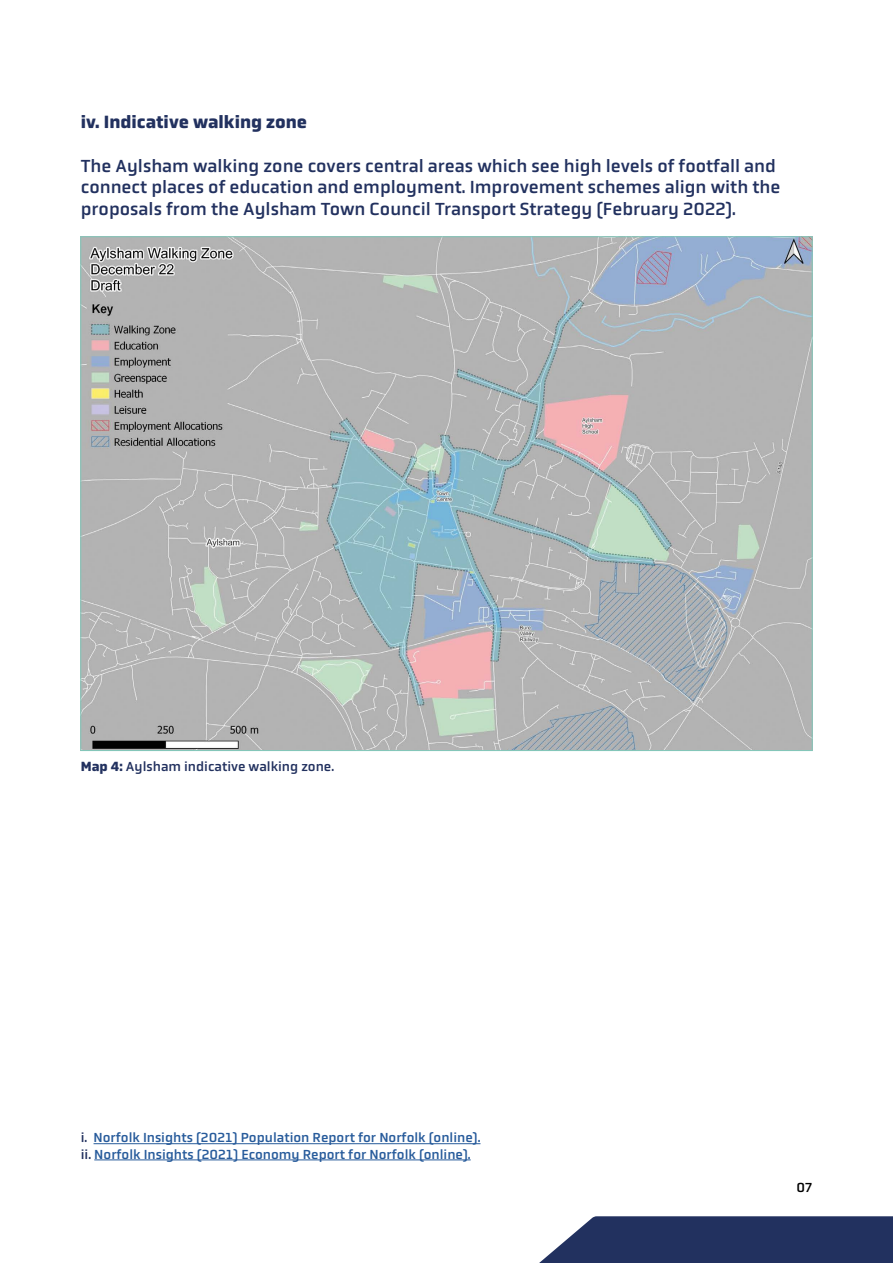
<style>
.page{position:relative;width:893px;height:1263px;background:#fff}
.page>*{position:absolute;margin:0;border:0;box-sizing:border-box;transform-origin:0 0}
.t1{font:18px/21.6px "Obvia";color:#22315f}
.t2{font:700 18px "Obvia";color:#22315f}
.Body_Copy{font:13.5px "Obvia";color:#275b9b}
.Body_Copy-2{font:13.5px "Obvia";color:#22315f}
.t3{font:13.5px "Obvia";color:#000}
.s1{font-weight:700}
.s2{color:#22315f}
</style>
<div class="page">
<svg style="left:539px;top:1216px;width:354px;height:47px;background:#34426c"></svg>
<img style="left:82px;top:238px;width:729px;height:511px">
<hr style="left:94px;top:1143px;width:386px;height:1px;background:#275b9b">
<hr style="left:94px;top:1159px;width:377px;height:1px;background:#275b9b">
<h4 class="t2" style="left:81px;top:111px;width:228px">iv. Indicative walking zone</h4>
<h4 class="t1" style="left:81px;top:155px;width:701px">The Aylsham walking zone covers central areas which see high levels of footfall and connect places of education and employment. Improvement schemes align with the proposals from the Aylsham Town Council Transport Strategy (February 2022).</h4>
<p class="Body_Copy-2" style="left:81px;top:759px;width:255px"><span class="s1">Map 4:</span> Aylsham indicative walking zone.</p>
<p class="Body_Copy" style="left:81px;top:1130px;width:401px"><span class="s2">i.</span> Norfolk Insights (2021) Population Report for Norfolk (online).</p>
<p class="Body_Copy" style="left:81px;top:1146px;width:391px"><span class="s2">ii.</span> Norfolk Insights (2021) Economy Report for Norfolk (online).</p>
<p class="t3" style="left:796px;top:1180px;width:17px">07</p>
</div>
